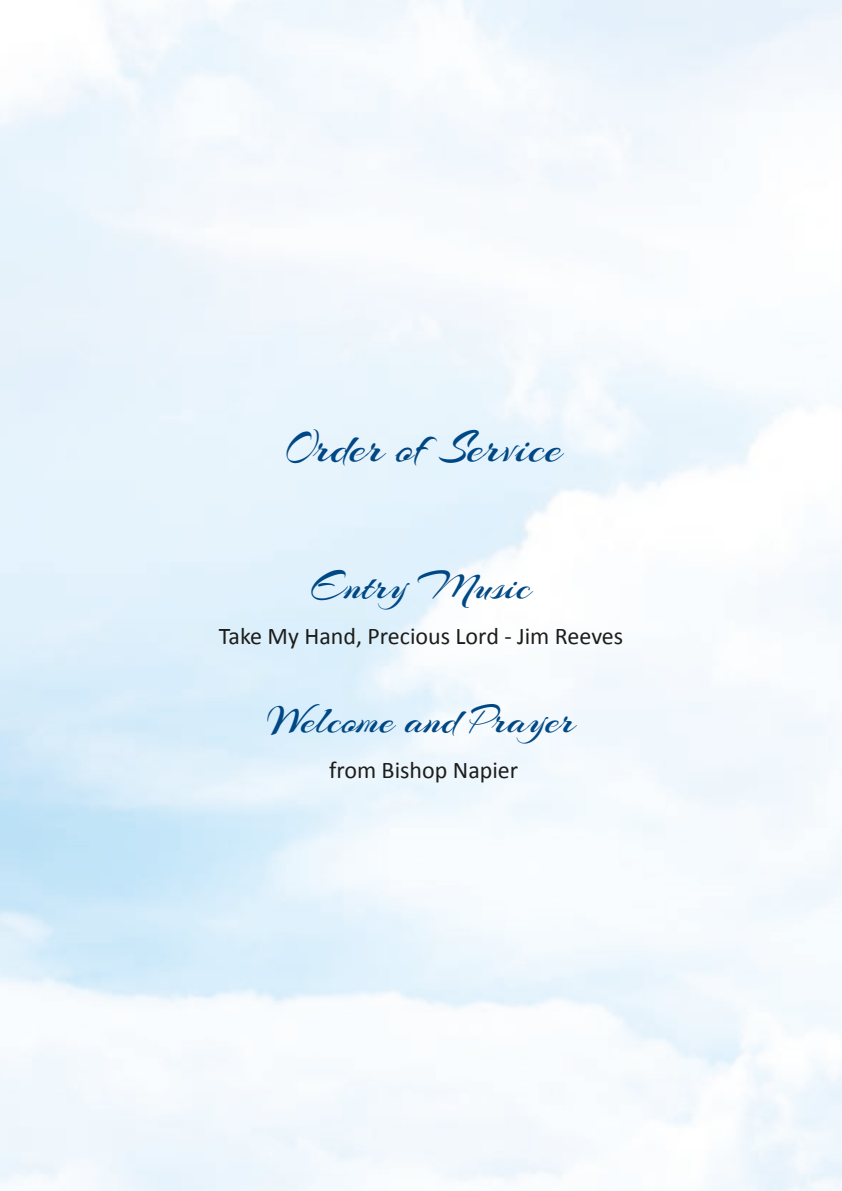
<style>
.page{position:relative;width:842px;height:1191px;background:#fff}
.page>*{position:absolute;margin:0;border:0;box-sizing:border-box;transform-origin:0 0}
.t1{font:48px "Arizonia";color:#004885}
.t2{font:42px "Arizonia";color:#004885}
.t3{font:24px "Calibri";color:#1d1d1b}
</style>
<div class="page">
<h1 class="t1" style="left:280px;top:417px;width:283px">Order of Service</h1>
<h2 class="t2" style="left:311px;top:560px;width:222px">Entry Music</h2>
<p class="t3" style="left:219px;top:620px;width:406px">Take My Hand, Precious Lord - Jim Reeves</p>
<h2 class="t2" style="left:267px;top:694px;width:309px">Welcome and Prayer</h2>
<p class="t3" style="left:329px;top:755px;width:191px">from Bishop Napier</p>
</div>
